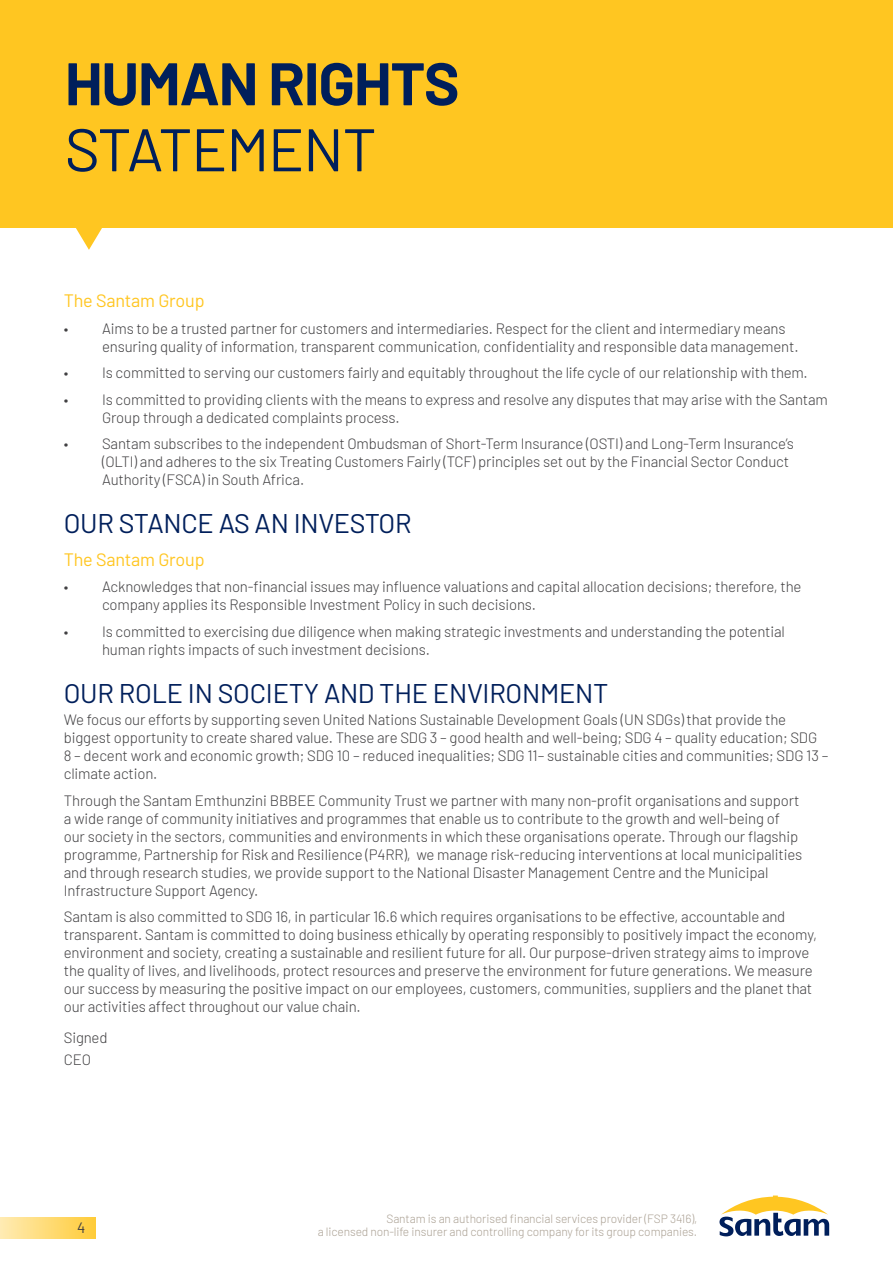
<style>
.page{position:relative;width:893px;height:1263px;background:#fff}
.page>*{position:absolute;margin:0;border:0;box-sizing:border-box;transform-origin:0 0}
.t1{font:700 60px "Barlow";letter-spacing:-.02em;color:#001f5b}
.t2{font:60px "Barlow";letter-spacing:-.02em;color:#001f5b}
.t3{font:27px "Barlow";letter-spacing:-.01em;color:#001f5b}
.t4{font:18px "Barlow";letter-spacing:-.01em;color:#ffc621}
.t5{font:300 15px/18px "Barlow";letter-spacing:-.01em;color:#414042}
.t6{font:15px "Barlow";color:#414042}
.t7{font:300 12px/13.5px "Barlow";letter-spacing:-.01em;color:#aba194;text-align:right}
</style>
<div class="page">
<div style="left:0;top:0;width:893px;height:227px;background:#ffc621"></div>
<svg style="left:61px;top:227px;width:56px;height:23px"></svg>
<div style="left:0;top:1217px;width:95px;height:21px;background:linear-gradient(to right,#ffebb4,#ffcc3a)"></div>
<svg style="left:719px;top:1195px;width:110px;height:41px"></svg>
<h1 class="t1" style="left:65px;top:39px;width:396px">HUMAN RIGHTS</h1>
<h1 class="t2" style="left:65px;top:106px;width:313px">STATEMENT</h1>
<p class="t4" style="left:64px;top:288px;width:142px">The Santam Group</p>
<p class="t5" style="left:102px;top:318px;width:698px;text-indent:-38px">• Aims to be a trusted partner for customers and intermediaries. Respect for the client and intermediary means ensuring quality of information, transparent communication, confidentiality and responsible data management.</p>
<p class="t5" style="left:64px;top:363px;width:745px">• Is committed to serving our customers fairly and equitably throughout the life cycle of our relationship with them.</p>
<p class="t5" style="left:102px;top:389px;width:727px;text-indent:-38px">• Is committed to providing clients with the means to express and resolve any disputes that may arise with the Santam<br>Group through a dedicated complaints process.</p>
<p class="t5" style="left:102px;top:434px;width:693px;text-indent:-38px">• Santam subscribes to the independent Ombudsman of Short-Term Insurance (OSTI) and Long-Term Insurance’s (OLTI) and adheres to the six Treating Customers Fairly (TCF) principles set out by the Financial Sector Conduct<br>Authority (FSCA) in South Africa.</p>
<h2 class="t3" style="left:64px;top:504px;width:349px">OUR STANCE AS AN INVESTOR</h2>
<p class="t4" style="left:64px;top:546px;width:142px">The Santam Group</p>
<p class="t5" style="left:102px;top:577px;width:701px;text-indent:-38px">• Acknowledges that non-financial issues may influence valuations and capital allocation decisions; therefore, the company applies its Responsible Investment Policy in such decisions.</p>
<p class="t5" style="left:102px;top:621px;width:684px;text-indent:-38px">• Is committed to exercising due diligence when making strategic investments and understanding the potential human rights impacts of such investment decisions.</p>
<h2 class="t3" style="left:64px;top:674px;width:546px">OUR ROLE IN SOCIETY AND THE ENVIRONMENT</h2>
<p class="t5" style="left:64px;top:710px;width:766px">We focus our efforts by supporting seven United Nations Sustainable Development Goals (UN SDGs) that provide the biggest opportunity to create shared value. These are SDG 3 – good health and well-being; SDG 4 – quality education; SDG 8 – decent work and economic growth; SDG 10 – reduced inequalities; SDG 11– sustainable cities and communities; SDG 13 – climate action.</p>
<p class="t5" style="left:64px;top:790px;width:740px">Through the Santam Emthunzini BBBEE Community Trust we partner with many non-profit organisations and support a wide range of community initiatives and programmes that enable us to contribute to the growth and well-being of our society in the sectors, communities and environments in which these organisations operate. Through our flagship programme, Partnership for Risk and Resilience (P4RR), we manage risk-reducing interventions at local municipalities and through research studies, we provide support to the National Disaster Management Centre and the Municipal Infrastructure Support Agency.</p>
<p class="t5" style="left:64px;top:907px;width:755px">Santam is also committed to SDG 16, in particular 16.6 which requires organisations to be effective, accountable and transparent. Santam is committed to doing business ethically by operating responsibly to positively impact the economy, environment and society, creating a sustainable and resilient future for all. Our purpose-driven strategy aims to improve the quality of lives, and livelihoods, protect resources and preserve the environment for future generations. We measure our success by measuring the positive impact on our employees, customers, communities, suppliers and the planet that our activities affect throughout our value chain.</p>
<p class="t5" style="left:64px;top:1025px;width:45px;line-height:22.2px">Signed<br>CEO</p>
<p class="t6" style="left:77px;top:1217px;width:10px">4</p>
<p class="t7" style="left:318px;top:1211px;width:381px">Santam is an authorised financial services provider (FSP 3416),<br>a licensed non-life insurer and controlling company for its group companies.</p>
</div>
